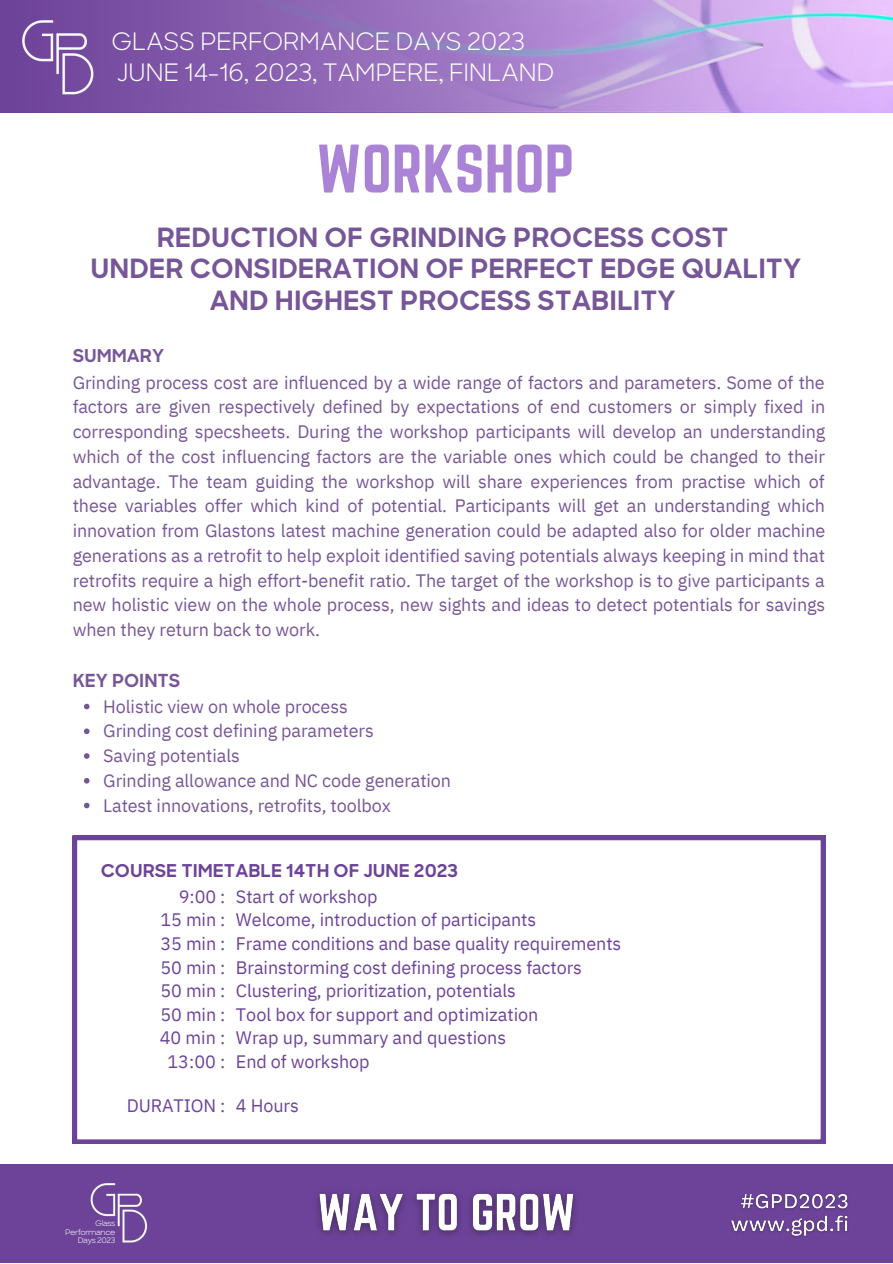
<style>
.page{position:relative;width:893px;height:1264px;background:#fff}
.page>*{position:absolute;margin:0;border:0;box-sizing:border-box;transform-origin:0 0}
.t1{font:60px "Norwester";color:#ab83d6}
.t2{font:700 27px/31.5px "Sharp Sans";color:#775698;text-align:center}
.t3{font:24px/30.6px "Sharp Sans";letter-spacing:-.02em;color:#fff}
.t4{font:18px/24.8px "IBM Plex Sans";letter-spacing:-.005em;color:#775698;text-align:justify}
.t5{font:18px/23.5px "IBM Plex Sans";letter-spacing:-.005em;color:#6d4399;text-align:right}
.t6{font:700 18px "Sharp Sans";color:#6d4399}
.t7{font:700 18px "Sharp Sans";color:#775698}
.t8{font:7.8px/8.1px "Sharp Sans";letter-spacing:-.05em;color:#fff;text-align:right}
</style>
<div class="page">
<svg style="left:130px;top:0;width:762px;height:111px;background:#a987cd"></svg>
<img style="left:0;top:0;width:130px;height:111px">
<div style="left:0;top:1163px;width:892px;height:99px;background:#6d4399"></div>
<img style="left:731px;top:1193px;width:117px;height:44px">
<img style="left:90px;top:1183px;width:58px;height:60px">
<img style="left:317px;top:1192px;width:259px;height:44px">
<svg style="left:73px;top:835px;width:752px;height:308px"></svg>
<svg style="left:84px;top:703px;width:6px;height:6px"></svg>
<svg style="left:84px;top:728px;width:6px;height:6px"></svg>
<svg style="left:84px;top:753px;width:6px;height:5px"></svg>
<svg style="left:84px;top:778px;width:6px;height:5px"></svg>
<svg style="left:84px;top:802px;width:6px;height:6px"></svg>
<h3 class="t3" style="left:111px;top:29px;width:445px">GLASS PERFORMANCE DAYS 2023<br>JUNE 14-16, 2023, TAMPERE, FINLAND</h3>
<h1 class="t1" style="left:316px;top:132px;width:260px">WORKSHOP</h1>
<h2 class="t2" style="left:91px;top:224px;width:712px">REDUCTION OF GRINDING PROCESS COST<br>UNDER CONSIDERATION OF PERFECT EDGE QUALITY<br>AND HIGHEST PROCESS STABILITY</h2>
<p class="t7" style="left:73px;top:348px;width:93px">SUMMARY</p>
<p class="t4" style="left:73px;top:369px;width:754px">Grinding process cost are influenced by a wide range of factors and parameters. Some of the factors are given respectively defined by expectations of end customers or simply fixed in corresponding specsheets. During the workshop participants will develop an understanding which of the cost influencing factors are the variable ones which could be changed to their advantage. The team guiding the workshop will share experiences from practise which of these variables offer which kind of potential. Participants will get an understanding which innovation from Glastons latest machine generation could be adapted also for older machine generations as a retrofit to help exploit identified saving potentials always keeping in mind that retrofits require a high effort-benefit ratio. The target of the workshop is to give participants a new holistic view on the whole process, new sights and ideas to detect potentials for savings when they return back to work.</p>
<p class="t7" style="left:73px;top:674px;width:109px">KEY POINTS</p>
<p class="t4" style="left:103px;top:693px;width:349px;text-align:left">Holistic view on whole process<br>Grinding cost defining parameters<br>Saving potentials<br>Grinding allowance and NC code generation Latest innovations, retrofits, toolbox</p>
<p class="t6" style="left:101px;top:863px;width:359px">COURSE TIMETABLE 14TH OF JUNE 2023</p>
<p class="t5" style="left:160px;top:884px;width:67px">9:00 :<br>15 min :<br>35 min :<br>50 min :<br>50 min :<br>50 min :<br>40 min :<br>13:00 :</p>
<p class="t5" style="left:127px;top:1093px;width:100px">DURATION :</p>
<p class="t5" style="left:236px;top:884px;width:387px;text-align:left">Start of workshop<br>Welcome, introduction of participants<br>Frame conditions and base quality requirements Brainstorming cost defining process factors Clustering, prioritization, potentials<br>Tool box for support and optimization<br>Wrap up, summary and questions<br>End of workshop</p>
<p class="t5" style="left:236px;top:1093px;width:64px">4 Hours</p>
<p class="t8" style="left:65px;top:1220px;width:51px">Glass<br>Performance<br>Days 2023</p>
</div>
